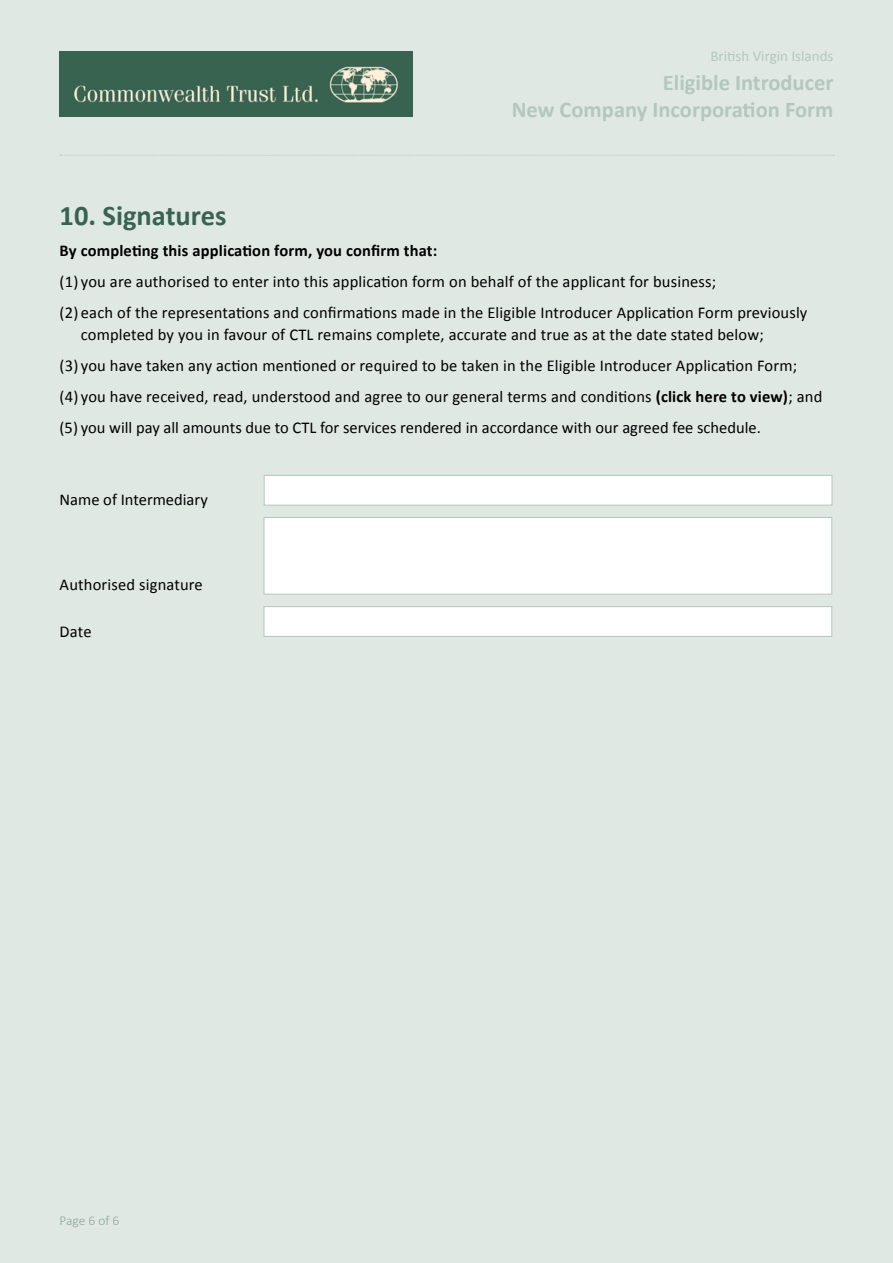
<style>
.page{position:relative;width:893px;height:1263px;background:#e0e8e4}
.page>*{position:absolute;margin:0;border:0;box-sizing:border-box;transform-origin:0 0}
.t1{font:700 28.5px "Calibri";color:#396351}
.t2{font:700 22.5px/27px "Calibri";color:#b4c7bd;text-align:right}
.t3{font:16.5px/31px "Calibri";letter-spacing:.01em;color:#000}
.t4{font:700 16.5px "Calibri";letter-spacing:.01em;color:#000}
.t5{font:15px "Calibri";color:#b4c7bd}
.t6{font:300 13.5px "Calibri";letter-spacing:-.005em;color:#8da79b}
.s1{font-weight:700}
</style>
<div class="page">
<svg style="left:60px;top:155px;width:774px;height:1px"></svg>
<img style="left:60px;top:51px;width:352px;height:66px">
<div style="left:264px;top:475px;width:568px;height:30px;background:#fff;border:1px solid #b4c7bd"></div>
<div style="left:264px;top:517px;width:568px;height:77px;background:#fff;border:1px solid #b4c7bd"></div>
<div style="left:264px;top:606px;width:568px;height:31px;background:#fff;border:1px solid #b4c7bd"></div>
<p class="t5" style="left:710px;top:47px;width:124px">British Virgin Islands</p>
<h2 class="t2" style="left:512px;top:68px;width:323px">Eligible Introducer<br>New Company Incorporation Form</h2>
<h1 class="t1" style="left:60px;top:198px;width:168px">10. Signatures</h1>
<p class="t4" style="left:60px;top:240px;width:379px">By completing this application form, you confirm that:</p>
<p class="t3" style="left:60px;top:265px;width:749px">(1) you are authorised to enter into this application form on behalf of the applicant for business;<br>(2) each of the representations and confirmations made in the Eligible Introducer Application Form previously</p>
<p class="t3" style="left:60px;top:318px;width:764px;text-indent:21px">completed by you in favour of CTL remains complete, accurate and true as at the date stated below;<br>(3) you have taken any action mentioned or required to be taken in the Eligible Introducer Application Form;<br>(4) you have received, read, understood and agree to our general terms and conditions <span class="s1">(click here to view)</span>; and (5) you will pay all amounts due to CTL for services rendered in accordance with our agreed fee schedule.</p>
<p class="t3" style="left:60px;top:484px;width:150px">Name of Intermediary</p>
<p class="t3" style="left:60px;top:568px;width:145px">Authorised signature</p>
<p class="t3" style="left:60px;top:615px;width:33px">Date</p>
<p class="t6" style="left:60px;top:1212px;width:61px">Page 6 of 6</p>
</div>
